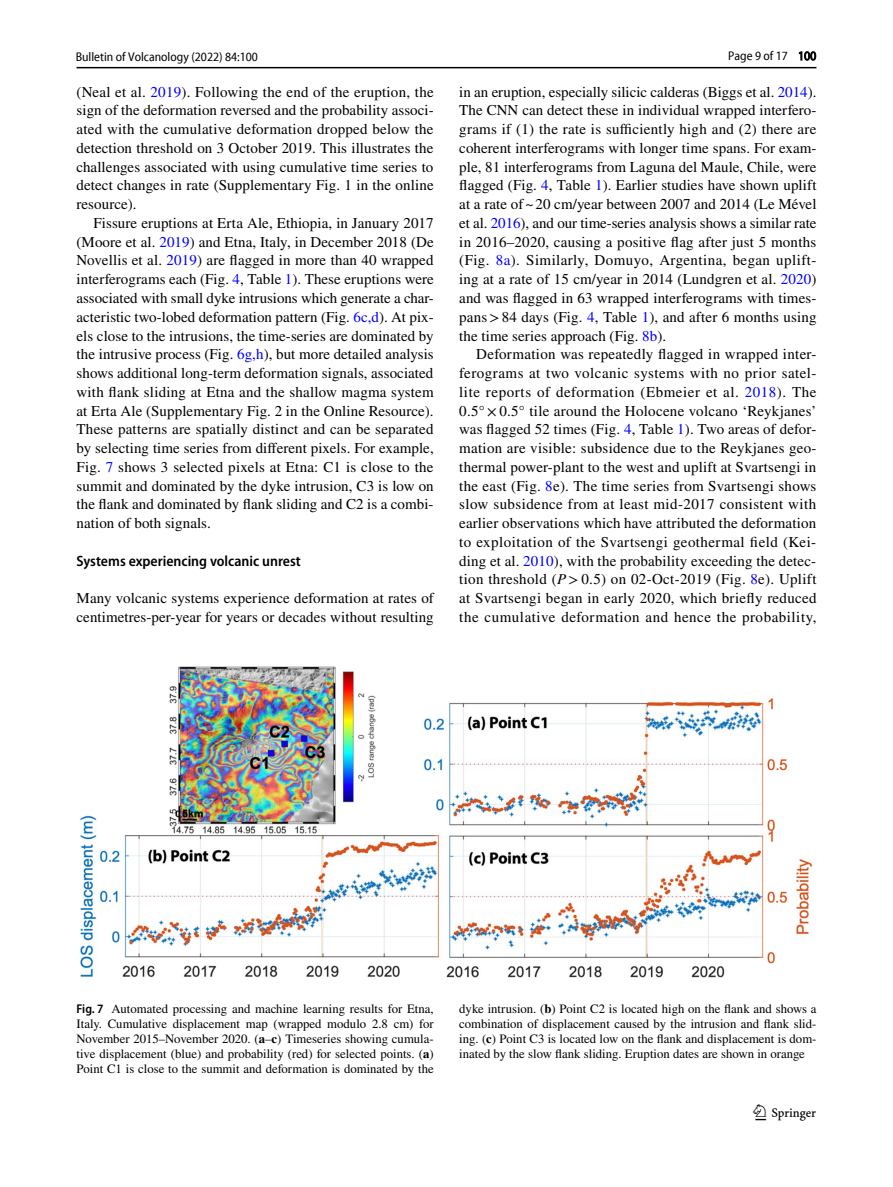
<style>
.page{position:relative;width:893px;height:1187px;background:#fff}
.page>*{position:absolute;margin:0;border:0;box-sizing:border-box;transform-origin:0 0}
.t1{font:22.5px "Springnew Regular 3";color:#000}
.t2{font:15px/18.8px "STIX";letter-spacing:.01em;color:#000;text-align:justify}
.t3{font:600 semi-condensed 15px "Myriad Pro";color:#000}
.t4{font:12.75px/15px "STIX";color:#000;text-align:justify}
.t5{font:semi-condensed 12.75px "Myriad Pro Unic";color:#000}
.s1{color:#00f}
.s2{font-style:italic}
.s3{font-family:"Myriad Pro";font-weight:600;font-stretch:semi-condensed}
.s4{font-weight:700}
</style>
<div class="page">
<hr style="left:77px;top:67px;width:739px;height:1px;background:#000">
<img style="left:81px;top:666px;width:731px;height:311px">
<p class="t5" style="left:76px;top:52px;width:184px">Bulletin of Volcanology (2022) 84:100</p>
<p class="t2" style="left:77px;top:83px;width:359px">(Neal et al. <span class="s1">2019</span>). Following the end of the eruption, the sign of the deformation reversed and the probability associ&shy;ated with the cumulative deformation dropped below the detection threshold on 3 October 2019. This illustrates the challenges associated with using cumulative time series to detect changes in rate (Supplementary Fig. 1 in the online resource).</p>
<p class="t2" style="left:77px;top:214px;width:359px;text-indent:17px">Fissure eruptions at Erta Ale, Ethiopia, in January 2017 (Moore et al. <span class="s1">2019</span>) and Etna, Italy, in December 2018 (De Novellis et al. <span class="s1">2019</span>) are flagged in more than 40 wrapped interferograms each (Fig. <span class="s1">4</span>, Table <span class="s1">1</span>). These eruptions were associated with small dyke intrusions which generate a char&shy;acteristic two-lobed deformation pattern (Fig. <span class="s1">6c,d</span>). At pix&shy;els close to the intrusions, the time-series are dominated by the intrusive process (Fig. <span class="s1">6g,h</span>), but more detailed analysis shows additional long-term deformation signals, associated with flank sliding at Etna and the shallow magma system at Erta Ale (Supplementary Fig. 2 in the Online Resource).<br>These patterns are spatially distinct and can be separated by selecting time series from different pixels. For example, Fig. <span class="s1">7</span> shows 3 selected pixels at Etna: C1 is close to the summit and dominated by the dyke intrusion, C3 is low on the flank and dominated by flank sliding and C2 is a combi&shy;nation of both signals.</p>
<p class="t3" style="left:77px;top:552px;width:226px">Systems experiencing volcanic unrest</p>
<p class="t2" style="left:77px;top:589px;width:359px">Many volcanic systems experience deformation at rates of centimetres-per-year for years or decades without resulting</p>
<p class="t5" style="left:728px;top:51px;width:90px">Page 9 of 17 100</p>
<p class="t2" style="left:459px;top:83px;width:359px">in an eruption, especially silicic calderas (Biggs et al. <span class="s1">2014</span>).<br>The CNN can detect these in individual wrapped interfero&shy;grams if (1) the rate is sufficiently high and (2) there are coherent interferograms with longer time spans. For exam&shy;ple, 81 interferograms from Laguna del Maule, Chile, were flagged (Fig. <span class="s1">4</span>, Table <span class="s1">1</span>). Earlier studies have shown uplift at a rate of~20 cm/year between 2007 and 2014 (Le Mével et al. <span class="s1">2016</span>), and our time-series analysis shows a similar rate in 2016–2020, causing a positive flag after just 5 months (Fig. <span class="s1">8a</span>). Similarly, Domuyo, Argentina, began uplift&shy;ing at a rate of 15 cm/year in 2014 (Lundgren et al. <span class="s1">2020</span>) and was flagged in 63 wrapped interferograms with times&shy;pans&gt;84 days (Fig. <span class="s1">4</span>, Table <span class="s1">1</span>), and after 6 months using the time series approach (Fig. <span class="s1">8b</span>).</p>
<p class="t2" style="left:459px;top:346px;width:359px;text-indent:17px">Deformation was repeatedly flagged in wrapped inter&shy;ferograms at two volcanic systems with no prior satel&shy;lite reports of deformation (Ebmeier et al. <span class="s1">2018</span>). The 0.5° × 0.5° tile around the Holocene volcano ‘Reykjanes’ was flagged 52 times (Fig. <span class="s1">4</span>, Table <span class="s1">1</span>). Two areas of defor&shy;mation are visible: subsidence due to the Reykjanes geo&shy;thermal power-plant to the west and uplift at Svartsengi in the east (Fig. <span class="s1">8</span>e). The time series from Svartsengi shows slow subsidence from at least mid-2017 consistent with earlier observations which have attributed the deformation to exploitation of the Svartsengi geothermal field (Kei&shy;ding et al. <span class="s1">2010</span>), with the probability exceeding the detec&shy;tion threshold (<span class="s2">P</span>&gt;0.5) on 02-Oct-2019 (Fig. <span class="s1">8</span>e). Uplift at Svartsengi began in early 2020, which briefly reduced the cumulative deformation and hence the probability,</p>
<p class="t4" style="left:77px;top:1001px;width:359px"><span class="s3">Fig. 7</span> Automated processing and machine learning results for Etna, Italy. Cumulative displacement map (wrapped modulo 2.8 cm) for November 2015–November 2020. (<span class="s4">a</span>–<span class="s4">c</span>) Timeseries showing cumula&shy;tive displacement (blue) and probability (red) for selected points. (<span class="s4">a</span>)<br>Point C1 is close to the summit and deformation is dominated by the</p>
<p class="t4" style="left:459px;top:1001px;width:359px">dyke intrusion. (<span class="s4">b</span>) Point C2 is located high on the flank and shows a combination of displacement caused by the intrusion and flank slid&shy;ing. (<span class="s4">c</span>) Point C3 is located low on the flank and displacement is dom&shy;inated by the slow flank sliding. Eruption dates are shown in orange</p>
<h1 class="t1" style="left:755px;top:1104px;width:62px">1 3</h1>
</div>
